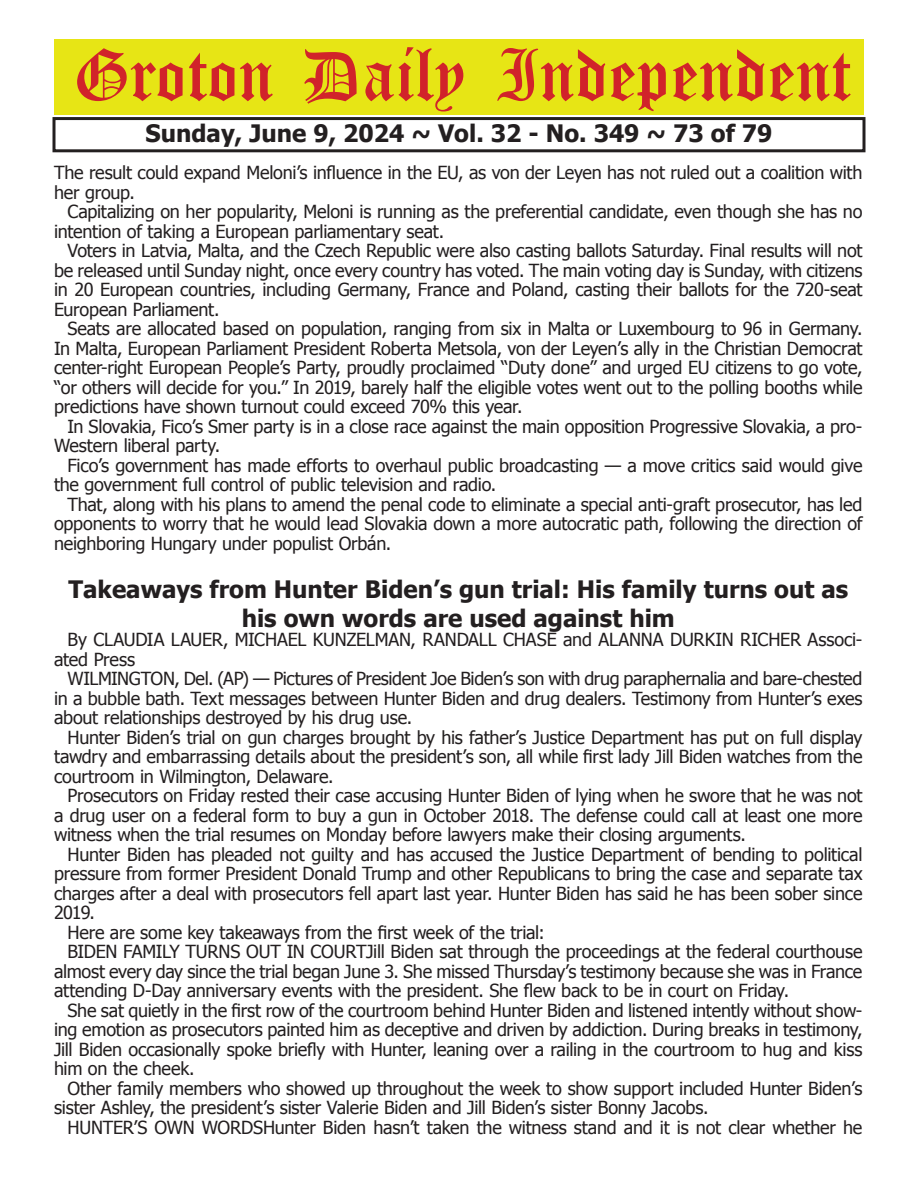
<style>
.page{position:relative;width:918px;height:1188px;background:#fff}
.page>*{position:absolute;margin:0;border:0;box-sizing:border-box;transform-origin:0 0}
.t1{font:54px "Old English Five";color:#d1232a}
.t2{font:700 24px/28.8px "Tahoma";color:#231f20;text-align:center}
.t3{font:18px/19.5px "Tahoma";letter-spacing:-.01em;color:#231f20;text-align:justify}
</style>
<div class="page">
<div style="left:52px;top:117px;width:814px;height:35px;border:3px solid #231f20"></div>
<div style="left:54px;top:40px;width:810px;height:75px;background:#e7e515"></div>
<h1 class="t1" style="left:73px;top:50px;width:779px">Groton Daily Independent</h1>
<h2 class="t2" style="left:146px;top:117px;width:628px">Sunday, June 9, 2024 ~ Vol. 32 - No. 349 ~ 73 of 79</h2>
<p class="t3" style="left:54px;top:162px;width:810px">The result could expand Meloni’s influence in the EU, as von der Leyen has not ruled out a coalition with her group.</p>
<p class="t3" style="left:54px;top:201px;width:810px;text-indent:14px">Capitalizing on her popularity, Meloni is running as the preferential candidate, even though she has no intention of taking a European parliamentary seat.</p>
<p class="t3" style="left:54px;top:240px;width:810px;text-indent:14px">Voters in Latvia, Malta, and the Czech Republic were also casting ballots Saturday. Final results will not be released until Sunday night, once every country has voted. The main voting day is Sunday, with citizens in 20 European countries, including Germany, France and Poland, casting their ballots for the 720-seat European Parliament.</p>
<p class="t3" style="left:54px;top:318px;width:810px;text-indent:14px">Seats are allocated based on population, ranging from six in Malta or Luxembourg to 96 in Germany.<br>In Malta, European Parliament President Roberta Metsola, von der Leyen’s ally in the Christian Democrat center-right European People’s Party, proudly proclaimed “Duty done” and urged EU citizens to go vote, “or others will decide for you.” In 2019, barely half the eligible votes went out to the polling booths while predictions have shown turnout could exceed 70% this year.</p>
<p class="t3" style="left:54px;top:416px;width:810px;text-indent:14px">In Slovakia, Fico’s Smer party is in a close race against the main opposition Progressive Slovakia, a pro-<br>Western liberal party.</p>
<p class="t3" style="left:54px;top:455px;width:810px;text-indent:14px">Fico’s government has made efforts to overhaul public broadcasting — a move critics said would give the government full control of public television and radio.</p>
<p class="t3" style="left:54px;top:494px;width:810px;text-indent:14px">That, along with his plans to amend the penal code to eliminate a special anti-graft prosecutor, has led opponents to worry that he would lead Slovakia down a more autocratic path, following the direction of neighboring Hungary under populist Orbán.</p>
<h2 class="t2" style="left:69px;top:574px;width:781px">Takeaways from Hunter Biden’s gun trial: His family turns out as his own words are used against him</h2>
<p class="t3" style="left:54px;top:629px;width:810px;text-indent:14px">By CLAUDIA LAUER, MICHAEL KUNZELMAN, RANDALL CHASE and ALANNA DURKIN RICHER Associ&shy;ated Press</p>
<p class="t3" style="left:54px;top:668px;width:810px;text-indent:14px">WILMINGTON, Del. (AP) — Pictures of President Joe Biden’s son with drug paraphernalia and bare-chested in a bubble bath. Text messages between Hunter Biden and drug dealers. Testimony from Hunter’s exes about relationships destroyed by his drug use.</p>
<p class="t3" style="left:54px;top:727px;width:810px;text-indent:14px">Hunter Biden’s trial on gun charges brought by his father’s Justice Department has put on full display tawdry and embarrassing details about the president’s son, all while first lady Jill Biden watches from the courtroom in Wilmington, Delaware.</p>
<p class="t3" style="left:54px;top:785px;width:810px;text-indent:14px">Prosecutors on Friday rested their case accusing Hunter Biden of lying when he swore that he was not a drug user on a federal form to buy a gun in October 2018. The defense could call at least one more witness when the trial resumes on Monday before lawyers make their closing arguments.</p>
<p class="t3" style="left:68px;top:844px;width:796px">Hunter Biden has pleaded not guilty and has accused the Justice Department of bending to political</p>
<p class="t3" style="left:54px;top:863px;width:810px">pressure from former President Donald Trump and other Republicans to bring the case and separate tax</p>
<p class="t3" style="left:54px;top:883px;width:810px">charges after a deal with prosecutors fell apart last year. Hunter Biden has said he has been sober since</p>
<p class="t3" style="left:54px;top:902px;width:43px">2019.</p>
<p class="t3" style="left:68px;top:922px;width:479px">Here are some key takeaways from the first week of the trial:</p>
<p class="t3" style="left:68px;top:941px;width:797px">BIDEN FAMILY TURNS OUT IN COURTJill Biden sat through the proceedings at the federal courthouse</p>
<p class="t3" style="left:54px;top:961px;width:810px">almost every day since the trial began June 3. She missed Thursday’s testimony because she was in France</p>
<p class="t3" style="left:54px;top:980px;width:737px">attending D-Day anniversary events with the president. She flew back to be in court on Friday.</p>
<p class="t3" style="left:68px;top:1000px;width:796px">She sat quietly in the first row of the courtroom behind Hunter Biden and listened intently without show-</p>
<p class="t3" style="left:54px;top:1019px;width:810px">ing emotion as prosecutors painted him as deceptive and driven by addiction. During breaks in testimony,</p>
<p class="t3" style="left:54px;top:1039px;width:810px">Jill Biden occasionally spoke briefly with Hunter, leaning over a railing in the courtroom to hug and kiss</p>
<p class="t3" style="left:54px;top:1058px;width:142px">him on the cheek.</p>
<p class="t3" style="left:68px;top:1078px;width:796px">Other family members who showed up throughout the week to show support included Hunter Biden’s</p>
<p class="t3" style="left:54px;top:1097px;width:656px">sister Ashley, the president’s sister Valerie Biden and Jill Biden’s sister Bonny Jacobs.</p>
<p class="t3" style="left:68px;top:1117px;width:796px">HUNTER’S OWN WORDSHunter Biden hasn’t taken the witness stand and it is not clear whether he</p>
</div>
